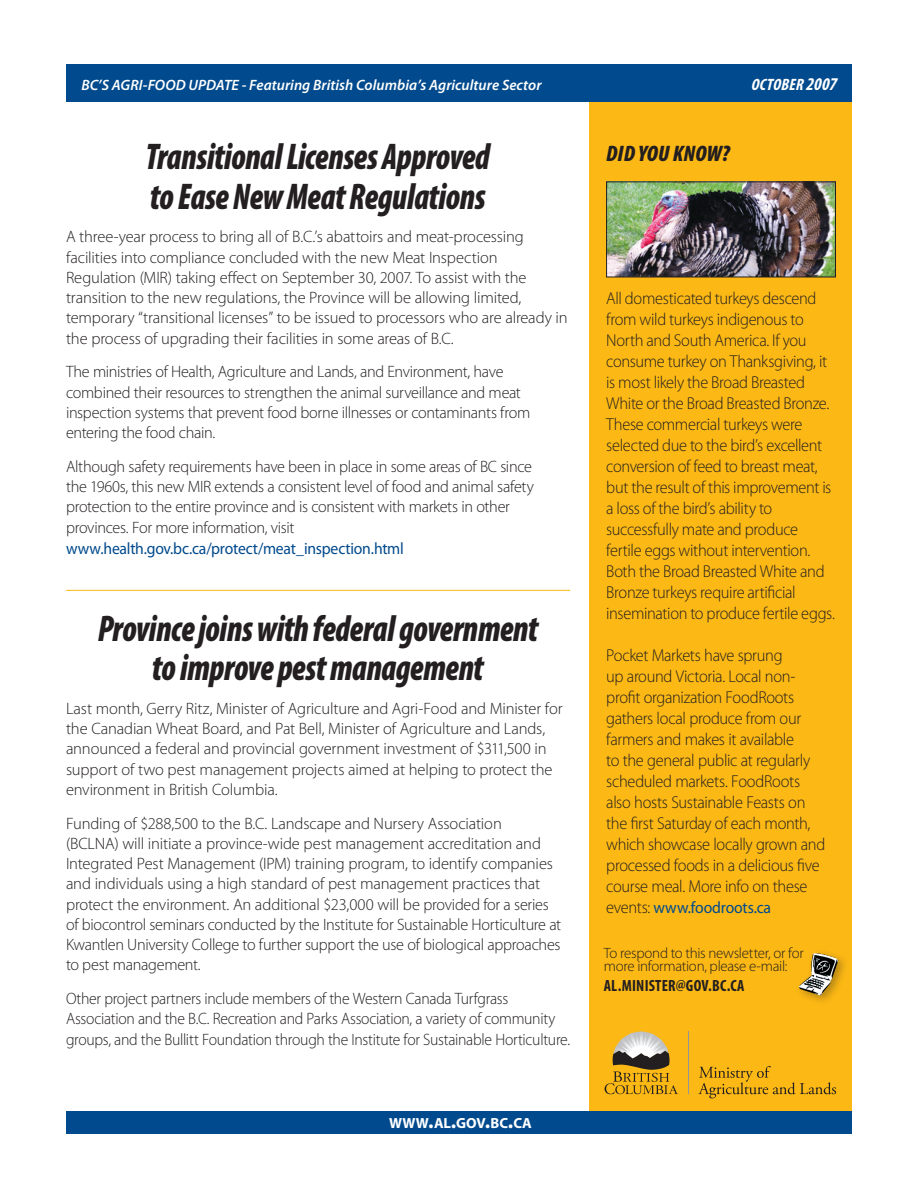
<style>
.page{position:relative;width:918px;height:1188px;background:#fff}
.page>*{position:absolute;margin:0;border:0;box-sizing:border-box;transform-origin:0 0}
.t1{font:italic 900 condensed 37.35px/39.6px "Myriad Pro";letter-spacing:-.01em;color:#231f20;scale:.88 1}
.t2{font:italic 900 condensed 22.5px "Myriad Pro";letter-spacing:.005em;color:#231f20}
.t3{font:300 17.25px/21px "Myriad Pro";letter-spacing:-.02em;color:#231f20;scale:.95 1}
.t4{font:300 16.5px/20.2px "Myriad Pro";letter-spacing:-.015em;color:#231f20}
.t5{font:300 16.5px/20.2px "Myriad Pro";letter-spacing:-.015em;color:#231f20;scale:.95 1}
.t6{font:16.5px "Myriad Pro";letter-spacing:-.005em;color:#004a8d;scale:.95 1}
.t7{font:italic 700 condensed 16.5px "Myriad Pro";color:#fff}
.t8{font:700 condensed 16.2px "Myriad Pro";letter-spacing:.01em;color:#231f20}
.t9{font:italic 600 15px "Myriad Pro";color:#fff}
.t10{font:300 14.85px/13.5px "Myriad Pro";letter-spacing:-.02em;color:#231f20}
.t11{font:700 14.7px "Myriad Pro";color:#fff}
.s1{font-size:18px}
.s2{font-weight:400;color:#004a8d}
.s3{font-size:21px}
.s4{font-weight:300;font-size:17.25px;color:#231f20}
</style>
<div class="page">
<div style="left:590px;top:75px;width:262px;height:1038px;background:#fcb814"></div>
<div style="left:66px;top:1111px;width:786px;height:23px;background:#004a8d"></div>
<div style="left:66px;top:64px;width:786px;height:37px;background:#004a8d"></div>
<svg style="left:698px;top:1066px;width:138px;height:32px"></svg>
<hr style="left:688px;top:1032px;width:1px;height:62px;background:#939598">
<svg style="left:605px;top:1032px;width:73px;height:62px"></svg>
<div style="left:794px;top:948px;width:67px;height:71px;background:#231f20;opacity:.34"></div>
<img style="left:799px;top:953px;width:39px;height:43px">
<hr style="left:66px;top:590px;width:504px;height:1px;background:#fcb814">
<img style="left:608px;top:184px;width:226px;height:91px">
<div style="left:606px;top:182px;width:230px;height:95px;border:1px solid #231f20"></div>
<p class="t9" style="left:81px;top:77px;width:462px">BC’S AGRI-FOOD UPDATE - Featuring British Columbia’s Agriculture Sector</p>
<p class="t7" style="left:751px;top:75px;width:92px">OCTOBER <span class="s1">2007</span></p>
<p class="t1" style="left:146px;top:138px;width:393px">Transitional Licenses Approved to Ease New Meat Regulations</p>
<p class="t4" style="left:66px;top:227px;width:503px">A three-year process to bring all of B.C.’s abattoirs and meat-processing facilities into compliance concluded with the new Meat Inspection Regulation (MIR) taking effect on September 30, 2007. To assist with the transition to the new regulations, the Province will be allowing limited, temporary “transitional licenses” to be issued to processors who are already in the process of upgrading their facilities in some areas of B.C.</p>
<p class="t4" style="left:66px;top:362px;width:466px">The ministries of Health, Agriculture and Lands, and Environment, have combined their resources to strengthen the animal surveillance and meat inspection systems that prevent food borne illnesses or contaminants from entering the food chain.</p>
<p class="t4" style="left:66px;top:457px;width:469px">Although safety requirements have been in place in some areas of BC since the 1960s, this new MIR extends a consistent level of food and animal safety protection to the entire province and is consistent with markets in other provinces. For more information, visit <span class="s2">www.health.gov.bc.ca/protect/meat_inspection.html</span></p>
<p class="t1" style="left:98px;top:609px;width:502px;text-align:center">Province joins with federal government to improve pest management</p>
<p class="t4" style="left:66px;top:699px;width:498px">Last month, Gerry Ritz, Minister of Agriculture and Agri-Food and Minister for the Canadian Wheat Board, and Pat Bell, Minister of Agriculture and Lands, announced a federal and provincial government investment of $311,500 in support of two pest management projects aimed at helping to protect the environment in British Columbia.</p>
<p class="t4" style="left:66px;top:813px;width:497px">Funding of $288,500 to the B.C. Landscape and Nursery Association<br>(BCLNA) will initiate a province-wide pest management accreditation and Integrated Pest Management (IPM) training program, to identify companies and individuals using a high standard of pest management practices that protect the environment. An additional $23,000 will be provided for a series of biocontrol seminars conducted by the Institute for Sustainable Horticulture at Kwantlen University College to further support the use of biological approaches to pest management.</p>
<p class="t5" style="left:66px;top:989px;width:532px">Other project partners include members of the Western Canada Turfgrass<br>Association and the B.C. Recreation and Parks Association, a variety of community groups, and the Bullitt Foundation through the Institute for Sustainable Horticulture.</p>
<p class="t11" style="left:389px;top:1114px;width:144px">WWW<span class="s3">.</span>AL<span class="s3">.</span>GOV<span class="s3">.</span>BC<span class="s3">.</span>CA</p>
<p class="t2" style="left:606px;top:142px;width:125px">Did you Know?</p>
<p class="t3" style="left:606px;top:289px;width:242px">All domesticated turkeys descend from wild turkeys indigenous to North and South America. If you consume turkey on Thanksgiving, it is most likely the Broad Breasted White or the Broad Breasted Bronze.<br>These commercial turkeys were selected due to the bird’s excellent conversion of feed to breast meat, but the result of this improvement is a loss of the bird’s ability to successfully mate and produce fertile eggs without intervention.<br>Both the Broad Breasted White and Bronze turkeys require artificial insemination to produce fertile eggs.</p>
<p class="t3" style="left:606px;top:645px;width:232px">Pocket Markets have sprung<br>up around Victoria. Local non&shy;profit organization FoodRoots gathers local produce from our farmers and makes it available<br>to the general public at regularly scheduled markets. FoodRoots also hosts Sustainable Feasts on the first Saturday of each month, which showcase locally grown and processed foods in a delicious five course meal. More info on these</p>
<p class="t6" style="left:606px;top:898px;width:175px"><span class="s4">events:</span> www.foodroots.ca</p>
<p class="t10" style="left:604px;top:946px;width:202px">To respond to this newsletter, or for more information, please e-mail:</p>
<p class="t8" style="left:604px;top:977px;width:142px">AL.MINISTER@GOV.BC.CA</p>
</div>
